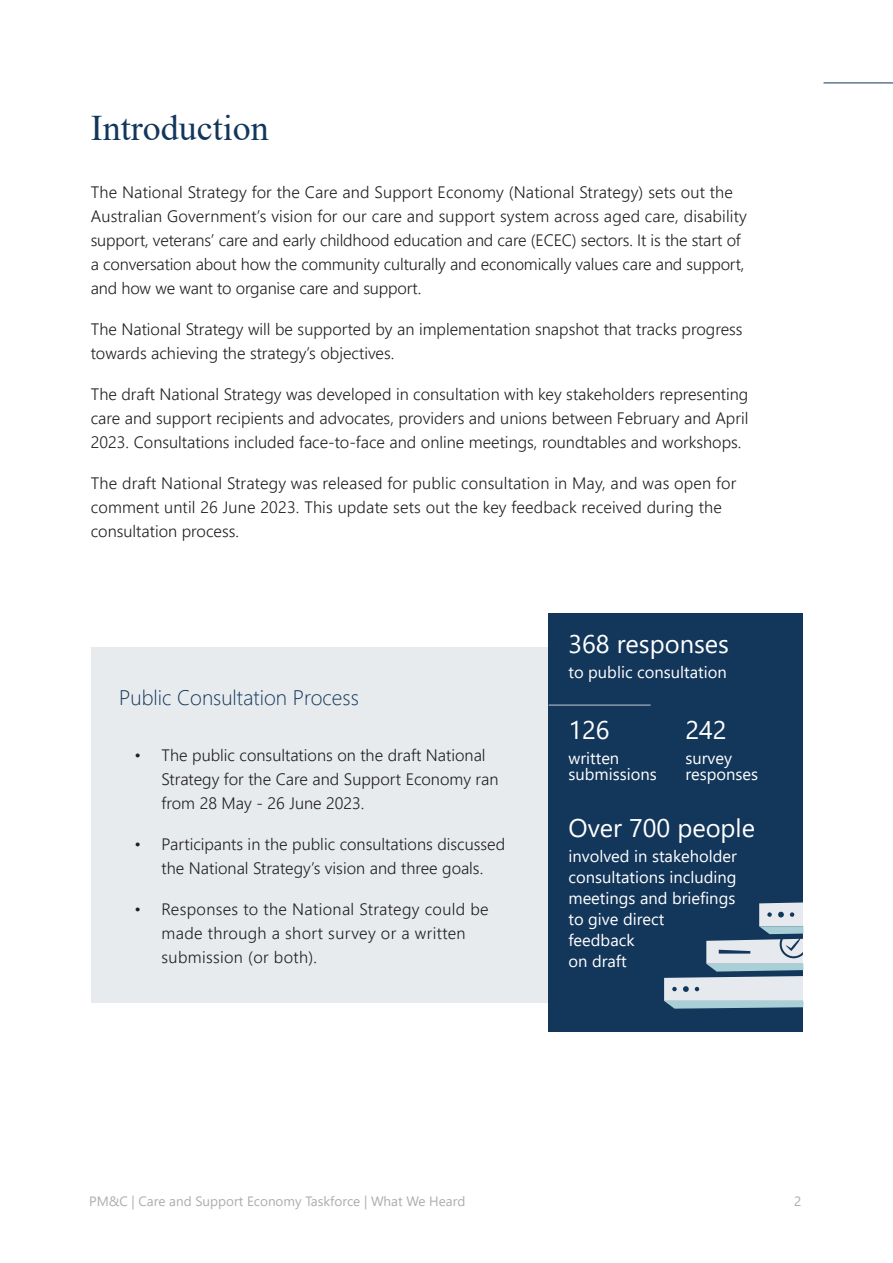
<style>
.page{position:relative;width:893px;height:1263px;background:#fff}
.page>*{position:absolute;margin:0;border:0;box-sizing:border-box;transform-origin:0 0}
.Heading_Style_1{font:36px "Times New Roman";color:#13365b}
.Paragraph_Style_2{font:25.5px "Segoe UI";color:#fff}
.Heading_Style_2{font:300 21px "Segoe UI";color:#13365b}
.Paragraph_Style_1{font:300 16.5px/24px "Segoe UI";color:#231f20}
.Paragraph_Style_2-2{font:16.5px/21px "Segoe UI";color:#fff}
.Paragraph_Style_1-2{font:300 16.5px/24px "Segoe UI";letter-spacing:.02em;color:#231f20}
.t1{font:13.5px "Segoe UI";color:#adadad}
.t2{font:13.5px "Segoe UI";color:#aeadad}
</style>
<div class="page">
<div style="left:549px;top:613px;width:254px;height:419px;background:#13365b"></div>
<div style="left:91px;top:647px;width:458px;height:356px;background:#e7ebee"></div>
<hr style="left:549px;top:704px;width:102px;height:2px;background:#fff">
<svg style="left:664px;top:902px;width:140px;height:107px"></svg>
<hr style="left:823px;top:83px;width:70px;height:1px;background:#13365b">
<h1 class="Heading_Style_1" style="left:91px;top:102px;width:179px">Introduction</h1>
<p class="Paragraph_Style_1" style="left:91px;top:179px;width:658px">The National Strategy for the Care and Support Economy (National Strategy) sets out the Australian Government’s vision for our care and support system across aged care, disability support, veterans’ care and early childhood education and care (ECEC) sectors. It is the start of a conversation about how the community culturally and economically values care and support, and how we want to organise care and support.</p>
<p class="Paragraph_Style_1" style="left:91px;top:316px;width:653px">The National Strategy will be supported by an implementation snapshot that tracks progress towards achieving the strategy’s objectives.</p>
<p class="Paragraph_Style_1" style="left:91px;top:381px;width:659px;text-align:justify">The draft National Strategy was developed in consultation with key stakeholders representing care and support recipients and advocates, providers and unions between February and April 2023. Consultations included face-to-face and online meetings, roundtables and workshops.</p>
<p class="Paragraph_Style_1" style="left:91px;top:470px;width:647px">The draft National Strategy was released for public consultation in May, and was open for comment until 26 June 2023. This update sets out the key feedback received during the consultation process.</p>
<h2 class="Heading_Style_2" style="left:119px;top:678px;width:241px">Public Consultation Process</h2>
<p class="Paragraph_Style_1" style="left:162px;top:742px;width:338px;text-indent:-27px">• The public consultations on the draft National<br>Strategy for the Care and Support Economy ran from 28 May - 26 June 2023.</p>
<p class="Paragraph_Style_1" style="left:135px;top:831px;width:372px;text-align:center">• Participants in the public consultations discussed the National Strategy’s vision and three goals.</p>
<p class="Paragraph_Style_1-2" style="left:162px;top:896px;width:329px;text-indent:-27px">• Responses to the National Strategy could be made through a short survey or a written submission (or both).</p>
<p class="Paragraph_Style_2" style="left:568px;top:620px;width:162px">368 responses</p>
<p class="Paragraph_Style_2-2" style="left:568px;top:660px;width:160px">to public consultation</p>
<p class="Paragraph_Style_2" style="left:568px;top:706px;width:43px">126</p>
<p class="Paragraph_Style_2-2" style="left:568px;top:748px;width:90px;line-height:16.5px">written submissions</p>
<p class="Paragraph_Style_2" style="left:685px;top:706px;width:43px">242</p>
<p class="Paragraph_Style_2-2" style="left:685px;top:748px;width:74px;line-height:16.5px">survey responses</p>
<p class="Paragraph_Style_2" style="left:568px;top:804px;width:188px">Over 700 people</p>
<p class="Paragraph_Style_2-2" style="left:568px;top:844px;width:170px">involved in stakeholder consultations including meetings and briefings to give direct<br>feedback<br>on draft</p>
<p class="t1" style="left:89px;top:1189px;width:378px">PM&amp;C | Care and Support Economy Taskforce | What We Heard</p>
<p class="t2" style="left:794px;top:1188px;width:9px">2</p>
</div>
